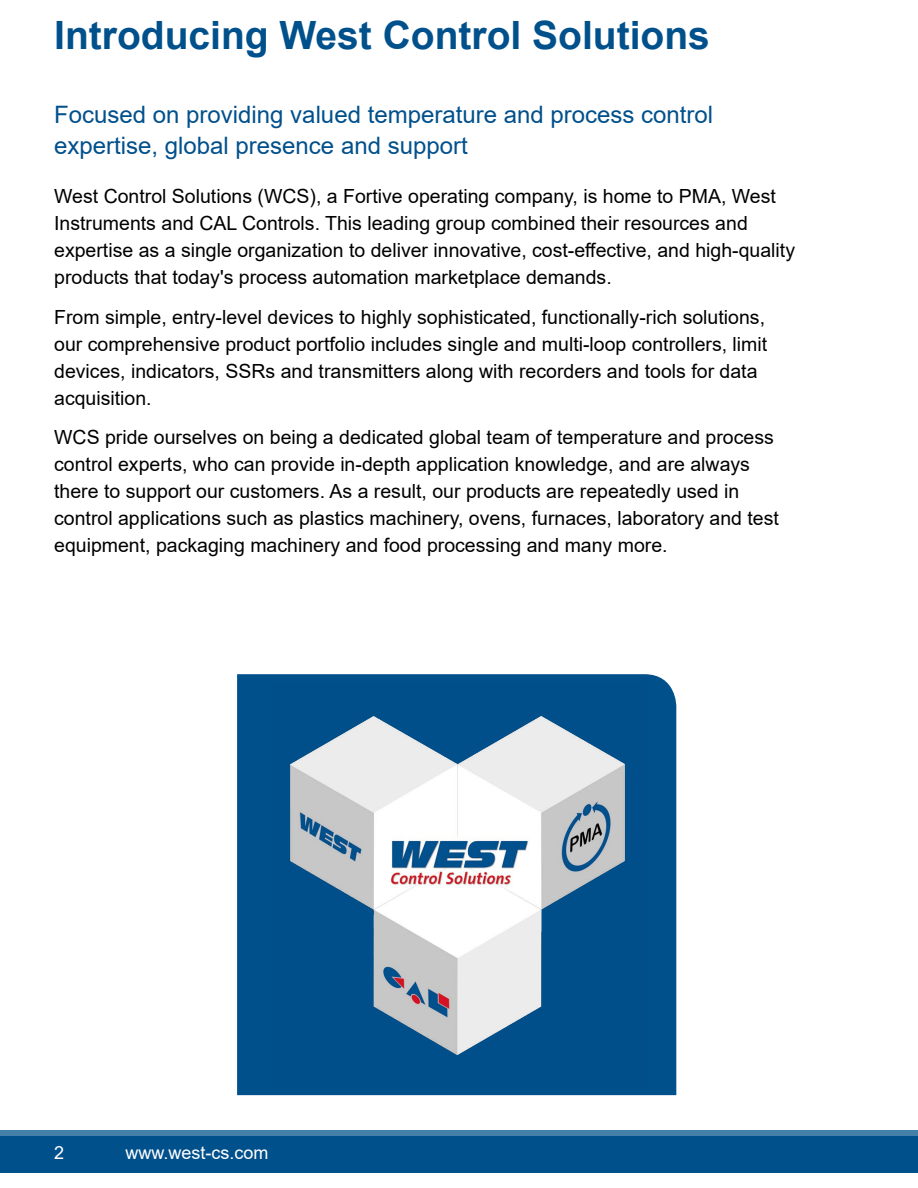
<style>
.page{position:relative;width:918px;height:1188px;background:#fff}
.page>*{position:absolute;margin:0;border:0;box-sizing:border-box;transform-origin:0 0}
.t1{font:700 39px "Arial";color:#00508c}
.t2{font:24px/31.5px "Arial";color:#00508c}
.t3{font:19.5px/27px "Arial";color:#000}
.t4{font:18px "Arial";color:#fff}
</style>
<div class="page">
<div style="left:0;top:1130px;width:918px;height:42px;background:#4580ab"></div>
<div style="left:0;top:1136px;width:918px;height:36px;background:#00508c"></div>
<div style="left:237px;top:674px;width:439px;height:421px;background:#00508c"></div>
<img style="left:272px;top:682px;width:374px;height:405px">
<h1 class="t1" style="left:54px;top:8px;width:657px">Introducing West Control Solutions</h1>
<p class="t2" style="left:54px;top:99px;width:660px">Focused on providing valued temperature and process control expertise, global presence and support</p>
<p class="t3" style="left:54px;top:182px;width:742px">West Control Solutions (WCS), a Fortive operating company, is home to PMA, West Instruments and CAL Controls. This leading group combined their resources and expertise as a single organization to deliver innovative, cost-effective, and high-quality products that today's process automation marketplace demands.</p>
<p class="t3" style="left:54px;top:303px;width:715px">From simple, entry-level devices to highly sophisticated, functionally-rich solutions, our comprehensive product portfolio includes single and multi-loop controllers, limit devices, indicators, SSRs and transmitters along with recorders and tools for data acquisition.</p>
<p class="t3" style="left:54px;top:424px;width:726px">WCS pride ourselves on being a dedicated global team of temperature and process control experts, who can provide in-depth application knowledge, and are always there to support our customers. As a result, our products are repeatedly used in control applications such as plastics machinery, ovens, furnaces, laboratory and test equipment, packaging machinery and food processing and many more.</p>
<p class="t4" style="left:54px;top:1140px;width:12px">2</p>
<p class="t4" style="left:125px;top:1140px;width:145px">www.west-cs.com</p>
</div>
